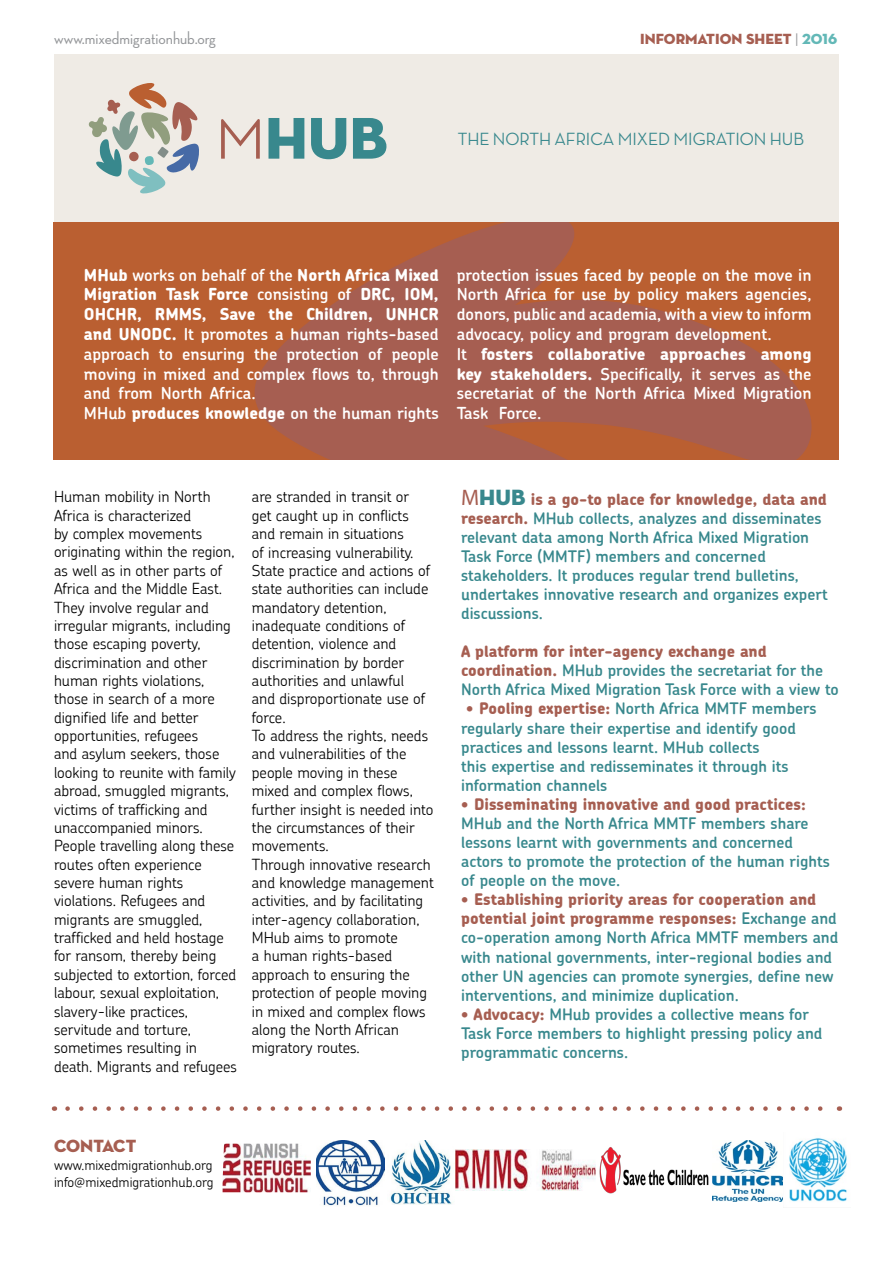
<style>
.page{position:relative;width:893px;height:1263px;background:#fff}
.page>*{position:absolute;margin:0;border:0;box-sizing:border-box;transform-origin:0 0}
.t1{font:500 18px "Neutra Disp";color:#38888d}
.t2{font:500 18px "Neutra Disp";color:#939598}
.t3{font:18px "Neutra Disp Titling";letter-spacing:-.01em;color:#a65e51}
.t4{font:600 16.5px/19.8px "Chevin";color:#fff}
.t5{font:600 15.9px/19px "Chevin";color:#38888d}
.t6{font:800 15.9px "Chevin";color:#a65e51}
.t7{font:300 15.3px/18.3px "Chevin";color:#000}
.t8{font:15px "Neutra Disp Titling";color:#a65e51}
.t9{font:300 13.5px/16.2px "Chevin";color:#000}
.s1{font-family:"Neutra Disp";font-weight:500;color:#939598}
.s2{color:#63b8b7}
.s3{font-weight:800}
.s4{font-family:"Myriad Pro";font-weight:400;font-size:22.5px;color:#a65e51}
.s5{font-family:"Neutra Disp Titling";font-weight:400;font-size:22.5px}
.s6{font-weight:800;color:#a65e51}
</style>
<div class="page">
<div style="left:54px;top:54px;width:785px;height:168px;background:#efebe5"></div>
<svg style="left:88px;top:83px;width:111px;height:111px"></svg>
<svg style="left:129px;top:151px;width:10px;height:11px"></svg>
<svg style="left:268px;top:118px;width:36px;height:41px"></svg>
<svg style="left:311px;top:118px;width:35px;height:41px"></svg>
<svg style="left:353px;top:118px;width:33px;height:41px"></svg>
<svg style="left:221px;top:119px;width:39px;height:40px"></svg>
<svg style="left:68px;top:1106px;width:755px;height:5px"></svg>
<img style="left:713px;top:1140px;width:70px;height:61px">
<img style="left:317px;top:1140px;width:67px;height:66px">
<img style="left:223px;top:1144px;width:88px;height:48px">
<img style="left:455px;top:1150px;width:141px;height:41px">
<img style="left:390px;top:1140px;width:62px;height:65px">
<img style="left:789px;top:1138px;width:58px;height:64px">
<div style="left:54px;top:222px;width:785px;height:238px;background:#ba5f31"></div>
<svg style="left:254px;top:222px;width:558px;height:238px;fill:#a65e51"></svg>
<img style="left:599px;top:1147px;width:110px;height:47px">
<p class="t2" style="left:54px;top:28px;width:163px">www.mixedmigrationhub.org</p>
<p class="t8" style="left:640px;top:29px;width:199px">INFORMATION SHEET <span class="s1">|</span> <span class="s2">2016</span></p>
<p class="t1" style="left:458px;top:129px;width:348px">THE NORTH AFRICA MIXED MIGRATION HUB</p>
<p class="t4" style="left:84px;top:264px;width:356px"><span class="s3">MHub</span> works on behalf of the <span class="s3">North Africa Mixed Migration Task Force</span> consisting of <span class="s3">DRC, IOM, OHCHR, RMMS, Save the Children, UNHCR and UNODC.</span> It promotes a human rights-based approach to ensuring the protection of people moving in mixed and complex flows to, through and from North Africa.<br>MHub <span class="s3">produces knowledge</span> on the human rights</p>
<p class="t4" style="left:457px;top:264px;width:356px">protection issues faced by people on the move in North Africa for use by policy makers agencies, donors, public and academia, with a view to inform advocacy, policy and program development.<br>It <span class="s3">fosters collaborative approaches among key stakeholders.</span> Specifically, it serves as the secretariat of the North Africa Mixed Migration Task Force.</p>
<p class="t7" style="left:54px;top:487px;width:184px">Human mobility in North<br>Africa is characterized<br>by complex movements originating within the region, as well as in other parts of<br>Africa and the Middle East.<br>They involve regular and irregular migrants, including those escaping poverty, discrimination and other human rights violations, those in search of a more dignified life and better opportunities, refugees<br>and asylum seekers, those looking to reunite with family abroad, smuggled migrants, victims of trafficking and unaccompanied minors.<br>People travelling along these routes often experience severe human rights violations. Refugees and migrants are smuggled, trafficked and held hostage for ransom, thereby being subjected to extortion, forced labour, sexual exploitation, slavery-like practices, servitude and torture, sometimes resulting in death. Migrants and refugees</p>
<p class="t7" style="left:252px;top:487px;width:184px">are stranded in transit or<br>get caught up in conflicts and remain in situations<br>of increasing vulnerability.<br>State practice and actions of state authorities can include mandatory detention, inadequate conditions of detention, violence and discrimination by border authorities and unlawful<br>and disproportionate use of force.<br>To address the rights, needs and vulnerabilities of the people moving in these mixed and complex flows, further insight is needed into the circumstances of their movements.<br>Through innovative research and knowledge management activities, and by facilitating inter-agency collaboration,<br>MHub aims to promote<br>a human rights-based approach to ensuring the protection of people moving in mixed and complex flows along the North African migratory routes.</p>
<p class="t5" style="left:461px;top:489px;width:368px"><span class="s4">M</span><span class="s5">HUB</span> <span class="s6">is a go-to place for knowledge, data and research.</span> MHub collects, analyzes and disseminates relevant data among North Africa Mixed Migration Task Force (MMTF) members and concerned stakeholders. It produces regular trend bulletins, undertakes innovative research and organizes expert discussions.</p>
<p class="t5" style="left:461px;top:642px;width:379px"><span class="s6">A platform for inter-agency exchange and coordination.</span> MHub provides the secretariat for the<br>North Africa Mixed Migration Task Force with a view to</p>
<p class="t5" style="left:461px;top:699px;width:357px;text-indent:5px"><span class="s6">• Pooling expertise:</span> North Africa MMTF members regularly share their expertise and identify good practices and lessons learnt. MHub collects<br>this expertise and redisseminates it through its information channels</p>
<p class="t6" style="left:461px;top:794px;width:346px">• Disseminating innovative and good practices:</p>
<p class="t5" style="left:461px;top:813px;width:370px">MHub and the North Africa MMTF members share lessons learnt with governments and concerned actors to promote the protection of the human rights of people on the move.</p>
<p class="t5" style="left:461px;top:890px;width:379px"><span class="s6">• Establishing priority areas for cooperation and potential joint programme responses:</span> Exchange and co-operation among North Africa MMTF members and with national governments, inter-regional bodies and other UN agencies can promote synergies, define new interventions, and minimize duplication.</p>
<p class="t5" style="left:461px;top:1004px;width:363px"><span class="s6">• Advocacy:</span> MHub provides a collective means for<br>Task Force members to highlight pressing policy and programmatic concerns.</p>
<p class="t3" style="left:54px;top:1135px;width:84px">CONTACT</p>
<p class="t9" style="left:54px;top:1157px;width:161px">www.mixedmigrationhub.org info@mixedmigrationhub.org</p>
</div>
